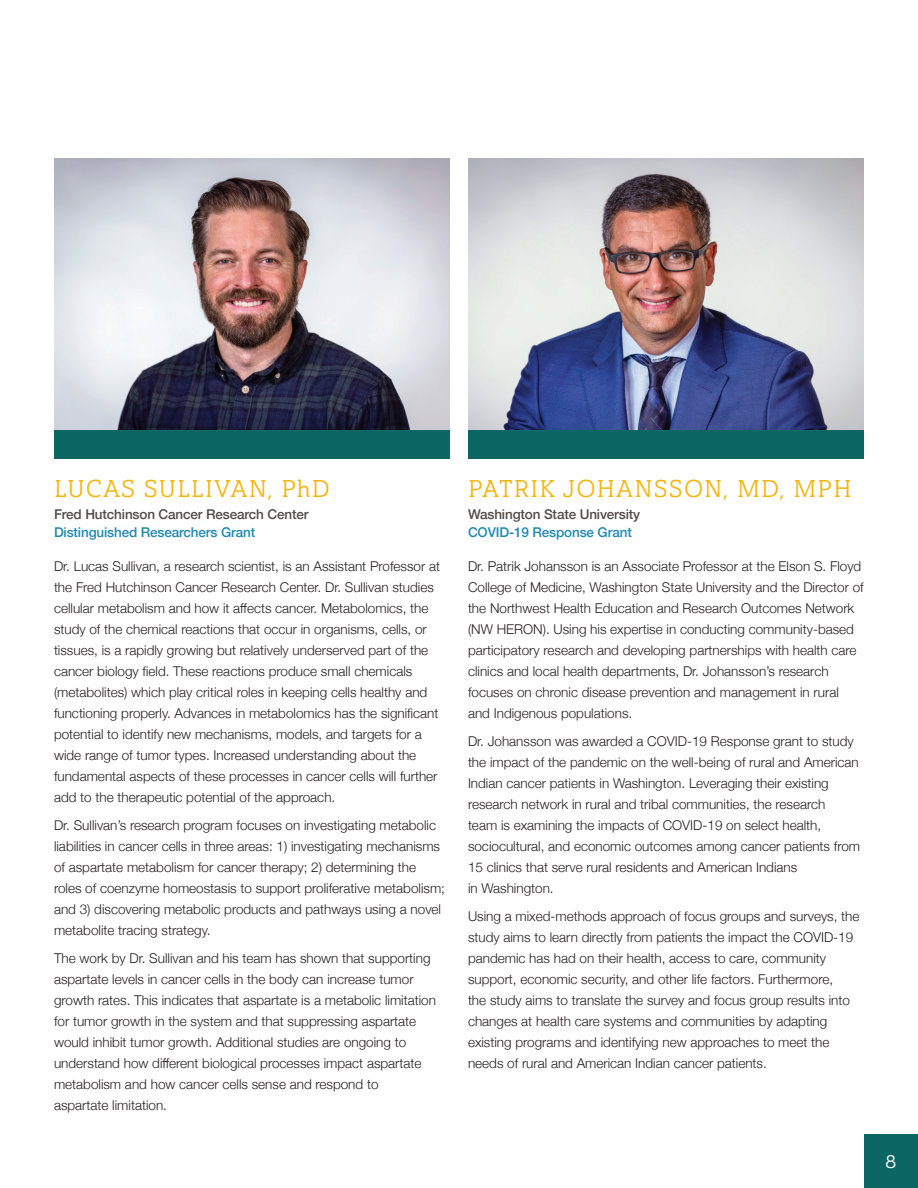
<style>
.page{position:relative;width:918px;height:1188px;background:#fff}
.page>*{position:absolute;margin:0;border:0;box-sizing:border-box;transform-origin:0 0}
.t1{font:24px "Ainslie Slab Nor Reg";letter-spacing:.05em;color:#f4b511}
.t2{font:18px "Ainslie Slab Nor Reg";color:#fff}
.t3{font:300 13.5px/21px "Helvetica Neue";color:#231f20}
.t4{font:500 13.5px "Helvetica Neue";letter-spacing:-.01em;color:#504c48}
.t5{font:500 13.5px "Helvetica Neue";letter-spacing:-.01em;color:#2089af}
</style>
<div class="page">
<img style="left:54px;top:158px;width:396px;height:273px">
<img style="left:468px;top:158px;width:396px;height:273px">
<div style="left:54px;top:431px;width:396px;height:28px;background:#0c6663"></div>
<div style="left:468px;top:431px;width:396px;height:28px;background:#0c6663"></div>
<div style="left:864px;top:1134px;width:54px;height:54px;background:#0c6663"></div>
<h1 class="t1" style="left:54px;top:474px;width:278px">LUCAS SULLIVAN, PhD</h1>
<p class="t4" style="left:54px;top:503px;width:256px">Fred Hutchinson Cancer Research Center</p>
<p class="t5" style="left:54px;top:521px;width:203px">Distinguished Researchers Grant</p>
<p class="t3" style="left:54px;top:555px;width:388px">Dr. Lucas Sullivan, a research scientist, is an Assistant Professor at the Fred Hutchinson Cancer Research Center. Dr. Sullivan studies cellular metabolism and how it affects cancer. Metabolomics, the study of the chemical reactions that occur in organisms, cells, or tissues, is a rapidly growing but relatively underserved part of the cancer biology field. These reactions produce small chemicals (metabolites) which play critical roles in keeping cells healthy and functioning properly. Advances in metabolomics has the significant potential to identify new mechanisms, models, and targets for a wide range of tumor types. Increased understanding about the fundamental aspects of these processes in cancer cells will further add to the therapeutic potential of the approach.</p>
<p class="t3" style="left:54px;top:814px;width:393px">Dr. Sullivan’s research program focuses on investigating metabolic liabilities in cancer cells in three areas: 1) investigating mechanisms of aspartate metabolism for cancer therapy; 2) determining the roles of coenzyme homeostasis to support proliferative metabolism; and 3) discovering metabolic products and pathways using a novel metabolite tracing strategy.</p>
<p class="t3" style="left:54px;top:946px;width:384px">The work by Dr. Sullivan and his team has shown that supporting aspartate levels in cancer cells in the body can increase tumor growth rates. This indicates that aspartate is a metabolic limitation for tumor growth in the system and that suppressing aspartate would inhibit tumor growth. Additional studies are ongoing to understand how different biological processes impact aspartate metabolism and how cancer cells sense and respond to aspartate limitation.</p>
<h1 class="t1" style="left:468px;top:474px;width:385px">PATRIK JOHANSSON, MD, MPH</h1>
<p class="t4" style="left:468px;top:503px;width:174px">Washington State University</p>
<p class="t5" style="left:468px;top:521px;width:165px">COVID-19 Response Grant</p>
<p class="t3" style="left:468px;top:555px;width:397px">Dr. Patrik Johansson is an Associate Professor at the Elson S. Floyd College of Medicine, Washington State University and the Director of the Northwest Health Education and Research Outcomes Network (NW HERON). Using his expertise in conducting community-based participatory research and developing partnerships with health care clinics and local health departments, Dr. Johansson’s research focuses on chronic disease prevention and management in rural and Indigenous populations.</p>
<p class="t3" style="left:468px;top:730px;width:394px">Dr. Johansson was awarded a COVID-19 Response grant to study the impact of the pandemic on the well-being of rural and American Indian cancer patients in Washington. Leveraging their existing research network in rural and tribal communities, the research<br>team is examining the impacts of COVID-19 on select health, sociocultural, and economic outcomes among cancer patients from 15 clinics that serve rural residents and American Indians<br>in Washington.</p>
<p class="t3" style="left:468px;top:904px;width:393px">Using a mixed-methods approach of focus groups and surveys, the study aims to learn directly from patients the impact the COVID-19 pandemic has had on their health, access to care, community support, economic security, and other life factors. Furthermore,<br>the study aims to translate the survey and focus group results into changes at health care systems and communities by adapting existing programs and identifying new approaches to meet the needs of rural and American Indian cancer patients.</p>
<h2 class="t2" style="left:885px;top:1150px;width:13px">8</h2>
</div>
